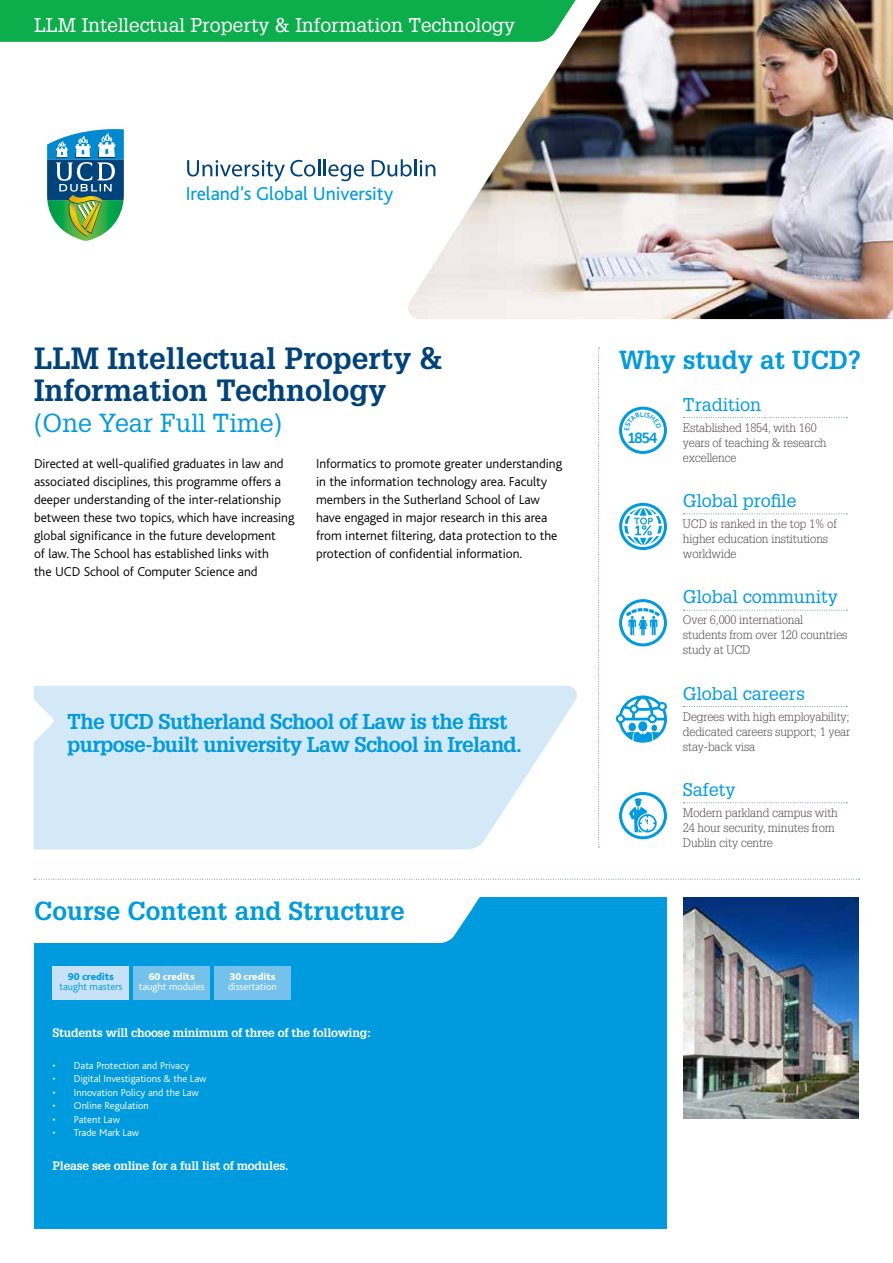
<style>
.page{position:relative;width:893px;height:1263px;background:#fff}
.page>*{position:absolute;margin:0;border:0;box-sizing:border-box;transform-origin:0 0}
.t1{font:700 30px/31.5px "Glypha";color:#00427a}
.t2{font:700 25.5px "Glypha";color:#009bdf}
.t3{font:25.5px "Glypha";color:#009bdf}
.t4{font:700 21px/23.2px "Glypha";letter-spacing:-.03em;color:#009bdf}
.t5{font:19.5px "Glypha";color:#fff}
.t6{font:19.5px "Bliss";color:#009bdf}
.t7{font:18px "Glypha";color:#009bdf}
.t8{font:14.7px "Museo Sans W01 Rounded 700";color:#009bdf}
.t9{font:300 13.5px/18px "Bliss";color:#000}
.t10{font:300 12px/15px "Glypha";letter-spacing:-.01em;color:#4d4d4f}
.t11{font:700 12px "Glypha";letter-spacing:-.02em;color:#fff}
.t12{font:300 10.5px "Bliss";color:#fff}
.t13{font:800 10.5px "Bliss";color:#fff}
.t14{font:300 10.5px "Bliss";color:#009bdf}
.t15{font:800 10.5px "Bliss";color:#009bdf}
</style>
<div class="page">
<svg style="left:47px;top:129px;width:77px;height:112px"></svg>
<svg style="left:187px;top:159px;width:177px;height:23px"></svg>
<svg style="left:372px;top:159px;width:33px;height:18px"></svg>
<div style="left:0;top:0;width:405px;height:42px;background:#0cad4b"></div>
<img style="left:407px;top:0;width:486px;height:319px">
<div style="left:34px;top:897px;width:633px;height:332px;background:#009bdf"></div>
<svg style="left:33px;top:849px;width:535px;height:94px"></svg>
<svg style="left:54px;top:686px;width:523px;height:163px;background:#d7eaf8"></svg>
<svg style="left:34px;top:879px;width:826px;height:1px"></svg>
<div style="left:133px;top:966px;width:77px;height:33px;background:#74c2ec"></div>
<div style="left:214px;top:966px;width:77px;height:33px;background:#74c2ec"></div>
<svg style="left:598px;top:348px;width:1px;height:499px"></svg>
<svg style="left:33px;top:686px;width:21px;height:179px"></svg>
<svg style="left:683px;top:417px;width:164px;height:1px"></svg>
<svg style="left:683px;top:513px;width:164px;height:1px"></svg>
<svg style="left:683px;top:610px;width:164px;height:1px"></svg>
<svg style="left:683px;top:706px;width:164px;height:1px"></svg>
<svg style="left:683px;top:802px;width:164px;height:1px"></svg>
<svg style="left:619px;top:792px;width:48px;height:47px"></svg>
<svg style="left:619px;top:503px;width:48px;height:47px"></svg>
<svg style="left:616px;top:695px;width:51px;height:48px"></svg>
<svg style="left:619px;top:599px;width:48px;height:48px"></svg>
<div style="left:53px;top:966px;width:76px;height:33px;background:#c7e2f6"></div>
<img style="left:683px;top:897px;width:176px;height:221px">
<svg style="left:619px;top:407px;width:48px;height:47px"></svg>
<h3 class="t5" style="left:34px;top:13px;width:482px">LLM Intellectual Property &amp; Information Technology</h3>
<h3 class="t6" style="left:186px;top:183px;width:209px">Ireland’s Global University</h3>
<h1 class="t1" style="left:34px;top:342px;width:410px">LLM Intellectual Property &amp;<br>Information Technology</h1>
<h2 class="t3" style="left:34px;top:407px;width:250px">(One Year Full Time)</h2>
<p class="t9" style="left:34px;top:455px;width:262px">Directed at well-qualified graduates in law and associated disciplines, this programme offers a deeper understanding of the inter-relationship between these two topics, which have increasing global significance in the future development<br>of law. The School has established links with<br>the UCD School of Computer Science and</p>
<p class="t9" style="left:316px;top:455px;width:248px">Informatics to promote greater understanding in the information technology area. Faculty members in the Sutherland School of Law have engaged in major research in this area from internet filtering, data protection to the protection of confidential information.</p>
<h3 class="t4" style="left:67px;top:709px;width:456px">The UCD Sutherland School of Law is the first purpose-built university Law School in Ireland.</h3>
<h2 class="t2" style="left:34px;top:895px;width:372px">Course Content and Structure</h2>
<p class="t15" style="left:68px;top:971px;width:48px">90 credits</p>
<p class="t14" style="left:59px;top:981px;width:64px">taught masters</p>
<p class="t13" style="left:149px;top:971px;width:48px">60 credits</p>
<p class="t12" style="left:139px;top:981px;width:67px">taught modules</p>
<p class="t13" style="left:229px;top:971px;width:48px">30 credits</p>
<p class="t12" style="left:228px;top:981px;width:50px">dissertation</p>
<p class="t11" style="left:53px;top:1025px;width:320px">Students will choose minimum of three of the following:</p>
<p class="t12" style="left:53px;top:1060px;width:138px">• Data Protection and Privacy</p>
<p class="t12" style="left:53px;top:1073px;width:155px">• Digital Investigations &amp; the Law</p>
<p class="t12" style="left:53px;top:1087px;width:148px">• Innovation Policy and the Law</p>
<p class="t12" style="left:53px;top:1100px;width:98px">• Online Regulation</p>
<p class="t12" style="left:53px;top:1114px;width:69px">• Patent Law</p>
<p class="t12" style="left:53px;top:1127px;width:88px">• Trade Mark Law</p>
<p class="t11" style="left:53px;top:1158px;width:237px">Please see online for a full list of modules.</p>
<h2 class="t2" style="left:619px;top:344px;width:243px">Why study at UCD?</h2>
<h3 class="t7" style="left:683px;top:393px;width:80px">Tradition</h3>
<p class="t10" style="left:683px;top:420px;width:145px">Established 1854, with 160 years of teaching &amp; research excellence</p>
<p class="t8" style="left:628px;top:429px;width:31px">1854</p>
<h3 class="t7" style="left:683px;top:490px;width:115px">Global profile</h3>
<p class="t10" style="left:683px;top:516px;width:155px">UCD is ranked in the top 1% of higher education institutions worldwide</p>
<h3 class="t7" style="left:683px;top:586px;width:157px">Global community</h3>
<p class="t10" style="left:683px;top:613px;width:166px">Over 6,000 international students from over 120 countries study at UCD</p>
<h3 class="t7" style="left:683px;top:682px;width:124px">Global careers</h3>
<p class="t10" style="left:683px;top:709px;width:169px;text-align:justify">Degrees with high employability; dedicated careers support; 1 year stay-back visa</p>
<h3 class="t7" style="left:683px;top:778px;width:54px">Safety</h3>
<p class="t10" style="left:683px;top:805px;width:156px">Modern parkland campus with<br>24 hour security, minutes from<br>Dublin city centre</p>
</div>
